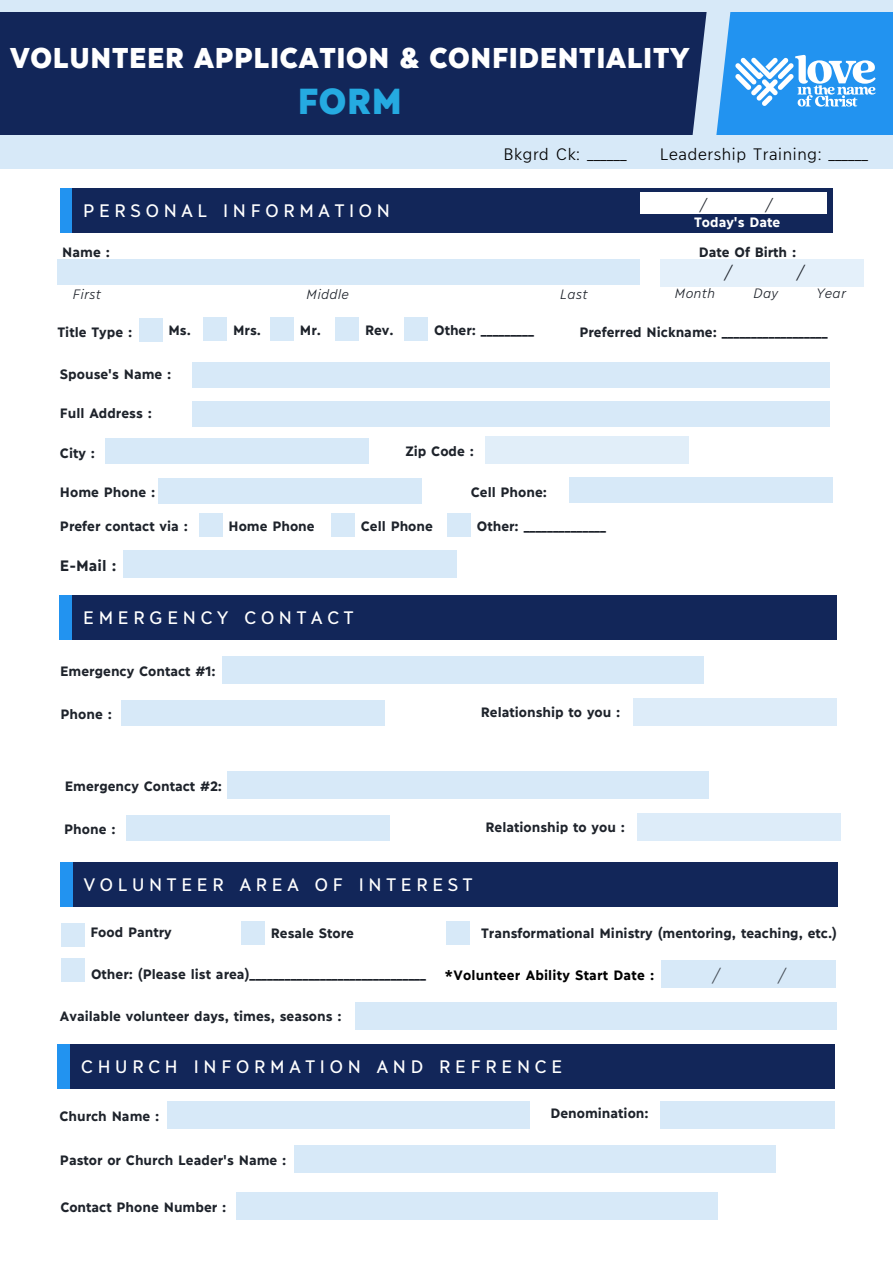
<style>
.page{position:relative;width:893px;height:1264px;background:#fff}
.page>*{position:absolute;margin:0;border:0;box-sizing:border-box;transform-origin:0 0}
.t1{font:900 36px "Ilisarniq";color:#25aae1}
.t2{font:900 28.5px "Ilisarniq";color:#fff}
.t3{font:18px "Ilisarniq";letter-spacing:.23em;color:#fff}
.t4{font:300 16.5px "Ilisarniq";color:#000}
.t5{font:italic 300 16.5px "Ilisarniq";color:#1e232b}
.t6{font:700 15px "Ilisarniq";color:#1e232b}
.t7{font:italic 300 15px "Ilisarniq";color:#1e232b}
.t8{font:700 13.5px "Ilisarniq";color:#1e232b}
.t9{font:italic 300 13.5px "Ilisarniq";color:#1e232b}
.t10{font:700 13.5px "Ilisarniq";letter-spacing:.015em;color:#000}
.t11{font:700 13.5px "Ilisarniq";color:#fff}
</style>
<div class="page">
<div style="left:0;top:0;width:892px;height:168px;background:#d7e9f8"></div>
<div style="left:57px;top:259px;width:582px;height:26px;background:#d7e9f8"></div>
<div style="left:0;top:12px;width:712px;height:123px;background:#122659"></div>
<div style="left:709px;top:12px;width:183px;height:123px;background:#2293f0"></div>
<svg style="left:677px;top:12px;width:198px;height:157px"></svg>
<div style="left:60px;top:188px;width:18px;height:44px;background:#2293f0"></div>
<div style="left:72px;top:188px;width:760px;height:44px;background:#122659"></div>
<div style="left:59px;top:595px;width:30px;height:45px;background:#2293f0"></div>
<div style="left:73px;top:595px;width:763px;height:45px;background:#122659"></div>
<div style="left:105px;top:438px;width:264px;height:26px;background:#d7e9f8"></div>
<div style="left:139px;top:318px;width:23px;height:23px;background:#d7e9f8"></div>
<div style="left:203px;top:318px;width:24px;height:23px;background:#d7e9f8"></div>
<div style="left:270px;top:318px;width:24px;height:23px;background:#d7e9f8"></div>
<div style="left:335px;top:318px;width:24px;height:23px;background:#d7e9f8"></div>
<div style="left:404px;top:318px;width:24px;height:23px;background:#d7e9f8"></div>
<div style="left:192px;top:362px;width:638px;height:25px;background:#d7e9f8"></div>
<div style="left:192px;top:401px;width:638px;height:25px;background:#d7e9f8"></div>
<div style="left:659px;top:259px;width:204px;height:27px;background:#e4f0fa"></div>
<div style="left:158px;top:477px;width:264px;height:26px;background:#d7e9f8"></div>
<div style="left:569px;top:477px;width:263px;height:26px;background:#d7e9f8"></div>
<div style="left:199px;top:513px;width:24px;height:24px;background:#d7e9f8"></div>
<div style="left:331px;top:513px;width:24px;height:24px;background:#d7e9f8"></div>
<div style="left:447px;top:513px;width:24px;height:24px;background:#d7e9f8"></div>
<div style="left:123px;top:550px;width:265px;height:28px;background:#d7e9f8"></div>
<div style="left:192px;top:550px;width:265px;height:28px;background:#d7e9f8"></div>
<div style="left:121px;top:700px;width:264px;height:25px;background:#d7e9f8"></div>
<div style="left:632px;top:698px;width:204px;height:27px;background:#d7e9f8"></div>
<div style="left:222px;top:656px;width:265px;height:28px;background:#d7e9f8"></div>
<div style="left:439px;top:656px;width:264px;height:28px;background:#d7e9f8"></div>
<div style="left:60px;top:862px;width:30px;height:44px;background:#2293f0"></div>
<div style="left:73px;top:862px;width:764px;height:44px;background:#122659"></div>
<div style="left:241px;top:921px;width:24px;height:23px;background:#d7e9f8"></div>
<div style="left:446px;top:921px;width:24px;height:23px;background:#d7e9f8"></div>
<div style="left:355px;top:1002px;width:264px;height:27px;background:#d7e9f8"></div>
<div style="left:572px;top:1002px;width:264px;height:27px;background:#d7e9f8"></div>
<div style="left:61px;top:958px;width:23px;height:23px;background:#d7e9f8"></div>
<div style="left:660px;top:960px;width:175px;height:27px;background:#d7e9f8"></div>
<div style="left:61px;top:923px;width:23px;height:23px;background:#d7e9f8"></div>
<div style="left:57px;top:1044px;width:30px;height:44px;background:#2293f0"></div>
<div style="left:71px;top:1044px;width:763px;height:44px;background:#122659"></div>
<div style="left:167px;top:1101px;width:264px;height:27px;background:#d7e9f8"></div>
<div style="left:265px;top:1101px;width:264px;height:27px;background:#d7e9f8"></div>
<div style="left:294px;top:1145px;width:264px;height:27px;background:#d7e9f8"></div>
<div style="left:511px;top:1145px;width:264px;height:27px;background:#d7e9f8"></div>
<div style="left:659px;top:1101px;width:175px;height:27px;background:#d7e9f8"></div>
<div style="left:236px;top:1192px;width:264px;height:27px;background:#d7e9f8"></div>
<div style="left:453px;top:1192px;width:264px;height:27px;background:#d7e9f8"></div>
<div style="left:485px;top:436px;width:203px;height:28px;background:#e1eef9"></div>
<div style="left:126px;top:815px;width:264px;height:25px;background:#d7e9f8"></div>
<div style="left:637px;top:813px;width:203px;height:27px;background:#d7e9f8"></div>
<div style="left:227px;top:771px;width:264px;height:28px;background:#d7e9f8"></div>
<div style="left:444px;top:771px;width:264px;height:28px;background:#d7e9f8"></div>
<div style="left:639px;top:192px;width:187px;height:22px;background:#fff"></div>
<p class="t2" style="left:10px;top:38px;width:681px">VOLUNTEER APPLICATION &amp; CONFIDENTIALITY</p>
<p class="t1" style="left:297px;top:76px;width:106px">FORM</p>
<p class="t3" style="left:83px;top:198px;width:309px">PERSONAL INFORMATION</p>
<p class="t8" style="left:62px;top:243px;width:49px">Name :</p>
<p class="t4" style="left:503px;top:142px;width:125px">Bkgrd Ck: ______</p>
<p class="t4" style="left:659px;top:142px;width:210px">Leadership Training: ______</p>
<p class="t7" style="left:700px;top:194px;width:7px">/</p>
<p class="t7" style="left:766px;top:194px;width:7px">/</p>
<p class="t11" style="left:694px;top:213px;width:88px">Today's Date</p>
<p class="t8" style="left:698px;top:243px;width:99px">Date Of Birth :</p>
<p class="t5" style="left:725px;top:260px;width:8px">/</p>
<p class="t5" style="left:797px;top:260px;width:8px">/</p>
<p class="t9" style="left:674px;top:284px;width:42px">Month</p>
<p class="t9" style="left:753px;top:284px;width:26px">Day</p>
<p class="t9" style="left:816px;top:284px;width:32px">Year</p>
<p class="t9" style="left:73px;top:285px;width:30px">First</p>
<p class="t9" style="left:306px;top:285px;width:45px">Middle</p>
<p class="t9" style="left:560px;top:285px;width:29px">Last</p>
<p class="t8" style="left:579px;top:323px;width:250px">Preferred Nickname: __________________</p>
<p class="t8" style="left:57px;top:323px;width:76px">Title Type :</p>
<p class="t8" style="left:168px;top:321px;width:24px">Ms.</p>
<p class="t8" style="left:233px;top:321px;width:29px">Mrs.</p>
<p class="t8" style="left:300px;top:321px;width:23px">Mr.</p>
<p class="t8" style="left:365px;top:321px;width:30px">Rev.</p>
<p class="t8" style="left:434px;top:321px;width:101px">Other: _________</p>
<p class="t8" style="left:60px;top:365px;width:113px">Spouse's Name :</p>
<p class="t8" style="left:60px;top:404px;width:93px">Full Address :</p>
<p class="t8" style="left:60px;top:444px;width:37px">City :</p>
<p class="t8" style="left:405px;top:442px;width:70px">Zip Code :</p>
<p class="t8" style="left:60px;top:483px;width:97px">Home Phone :</p>
<p class="t8" style="left:470px;top:482px;width:78px">Cell Phone:</p>
<p class="t8" style="left:60px;top:517px;width:129px">Prefer contact via :</p>
<p class="t8" style="left:228px;top:517px;width:88px">Home Phone</p>
<p class="t8" style="left:361px;top:517px;width:74px">Cell Phone</p>
<p class="t8" style="left:477px;top:517px;width:131px">Other: ______________</p>
<p class="t6" style="left:60px;top:555px;width:58px">E-Mail :</p>
<p class="t3" style="left:83px;top:605px;width:272px">EMERGENCY CONTACT</p>
<p class="t8" style="left:60px;top:662px;width:157px">Emergency Contact #1:</p>
<p class="t8" style="left:61px;top:705px;width:53px">Phone :</p>
<p class="t8" style="left:481px;top:703px;width:141px">Relationship to you :</p>
<p class="t8" style="left:65px;top:777px;width:159px">Emergency Contact #2:</p>
<p class="t8" style="left:64px;top:820px;width:53px">Phone :</p>
<p class="t8" style="left:485px;top:818px;width:141px">Relationship to you :</p>
<p class="t3" style="left:83px;top:872px;width:391px">VOLUNTEER AREA OF INTEREST</p>
<p class="t8" style="left:271px;top:924px;width:85px">Resale Store</p>
<p class="t8" style="left:481px;top:924px;width:357px">Transformational Ministry (mentoring, teaching, etc.)</p>
<p class="t8" style="left:90px;top:923px;width:83px">Food Pantry</p>
<p class="t8" style="left:91px;top:965px;width:336px">Other: (Please list area)______________________________</p>
<p class="t10" style="left:444px;top:966px;width:211px">*Volunteer Ability Start Date :</p>
<p class="t8" style="left:60px;top:1007px;width:283px">Available volunteer days, times, seasons :</p>
<p class="t3" style="left:81px;top:1053px;width:483px">CHURCH INFORMATION AND REFRENCE</p>
<p class="t8" style="left:59px;top:1106px;width:101px">Church Name :</p>
<p class="t8" style="left:550px;top:1104px;width:100px">Denomination:</p>
<p class="t8" style="left:60px;top:1150px;width:228px">Pastor or Church Leader's Name :</p>
<p class="t8" style="left:60px;top:1197px;width:167px">Contact Phone Number :</p>
<p class="t5" style="left:713px;top:963px;width:8px">/</p>
<p class="t5" style="left:778px;top:963px;width:8px">/</p>
</div>
